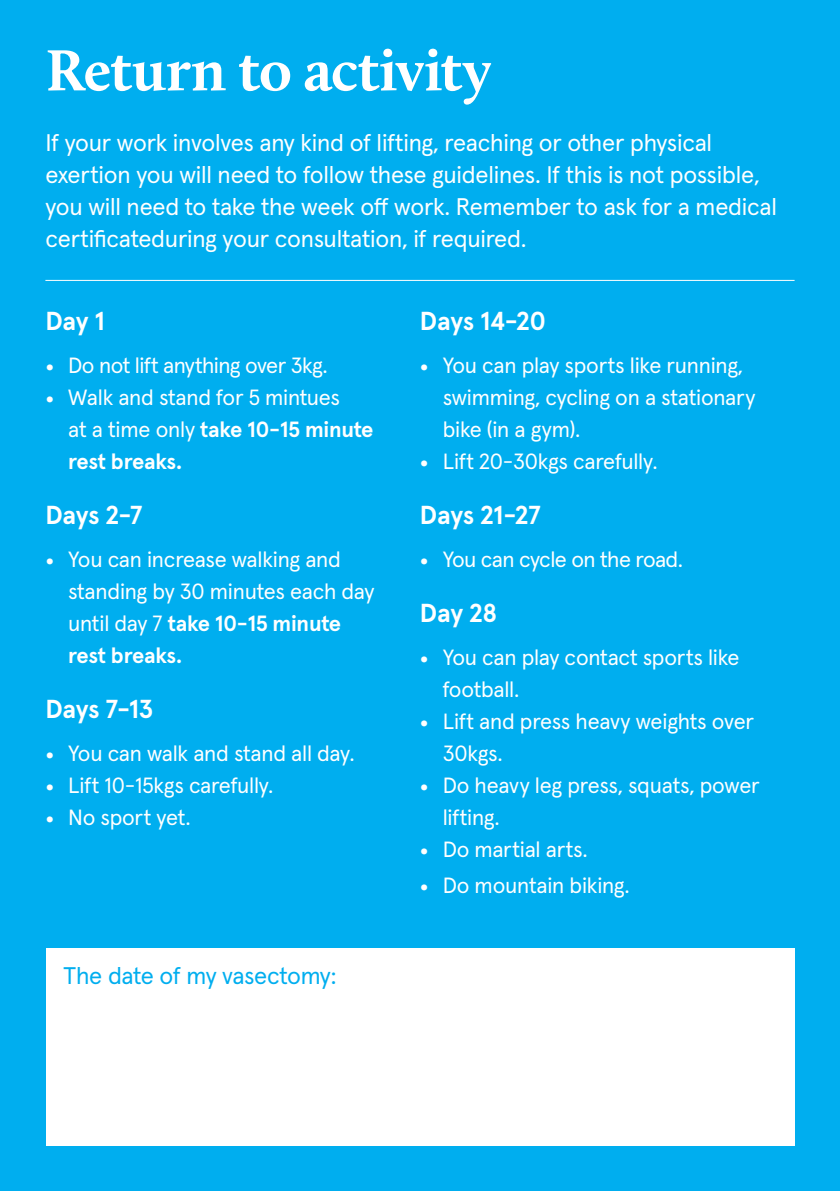
<style>
.page{position:relative;width:840px;height:1191px;background:#fff}
.page>*{position:absolute;margin:0;border:0;box-sizing:border-box;transform-origin:0 0}
.H1_1{font:700 60px "Calluna";letter-spacing:-.01em;color:#fff}
.H1_2_CYAN{font:700 26px "Apercu Pro";letter-spacing:-.015em;color:#fff}
.INTRO{font:24px/32px "Apercu Pro";letter-spacing:-.01em;color:#fff}
.INTRO-2{font:24px "Apercu Pro";letter-spacing:-.02em;color:#00aeef}
.t1{font:22px/32px "Apercu Pro";letter-spacing:-.01em;color:#fff}
.t2{font:22px "Apercu Pro";letter-spacing:-.03em;color:#fff}
.s1{font-family:"Filson Pro";font-weight:700}
.s2{font-weight:700}
</style>
<div class="page">
<div style="left:0;top:0;width:839px;height:1191px;background:#00aeef"></div>
<div style="left:46px;top:948px;width:748px;height:197px;background:#fff"></div>
<hr style="left:45px;top:280px;width:749px;height:1px;background:#fff">
<p class="H1_1" style="left:45px;top:33px;width:447px">Return to activity</p>
<p class="INTRO" style="left:45px;top:124px;width:732px">If your work involves any kind of lifting, reaching or other physical exertion you will need to follow these guidelines. If this is not possible, you will need to take the week off work. Remember to ask for a medical certificateduring your consultation, if required.</p>
<p class="H1_2_CYAN" style="left:45px;top:300px;width:61px">Day 1</p>
<p class="t1" style="left:45px;top:348px;width:284px"><span class="s1">•</span> Do not lift anything over 3kg.</p>
<p class="t1" style="left:68px;top:380px;width:307px;text-indent:-23px"><span class="s1">•</span> Walk and stand for 5 mintues<br>at a time only <span class="s2">take 10-15 minute rest breaks.</span></p>
<p class="H1_2_CYAN" style="left:45px;top:494px;width:99px">Days 2-7</p>
<p class="t1" style="left:68px;top:542px;width:308px;text-indent:-23px"><span class="s1">•</span> You can increase walking and standing by 30 minutes each day until day 7 <span class="s2">take 10-15 minute rest breaks.</span></p>
<p class="H1_2_CYAN" style="left:45px;top:688px;width:109px">Days 7-13</p>
<p class="t1" style="left:45px;top:736px;width:310px"><span class="s1">•</span> You can walk and stand all day.</p>
<p class="t1" style="left:45px;top:768px;width:229px"><span class="s1">•</span> Lift 10-15kgs carefully.</p>
<p class="t1" style="left:45px;top:800px;width:147px"><span class="s1">•</span> No sport yet.</p>
<p class="INTRO-2" style="left:63px;top:957px;width:275px">The date of my vasectomy:</p>
<p class="H1_2_CYAN" style="left:420px;top:300px;width:127px">Days 14-20</p>
<p class="t1" style="left:442px;top:348px;width:314px;text-indent:-23px"><span class="s1">•</span> You can play sports like running, swimming, cycling on a stationary bike (in a gym).</p>
<p class="t1" style="left:420px;top:444px;width:239px"><span class="s1">•</span> Lift 20-30kgs carefully.</p>
<p class="H1_2_CYAN" style="left:420px;top:494px;width:122px">Days 21-27</p>
<p class="t2" style="left:420px;top:542px;width:264px"><span class="s1">•</span> You can cycle on the road.</p>
<p class="H1_2_CYAN" style="left:420px;top:592px;width:78px">Day 28</p>
<p class="t1" style="left:442px;top:640px;width:298px;text-indent:-23px"><span class="s1">•</span> You can play contact sports like football.</p>
<p class="t1" style="left:442px;top:704px;width:313px;text-indent:-23px"><span class="s1">•</span> Lift and press heavy weights over<br>30kgs.</p>
<p class="t1" style="left:442px;top:768px;width:318px;text-indent:-23px"><span class="s1">•</span> Do heavy leg press, squats, power lifting.</p>
<p class="t1" style="left:420px;top:832px;width:169px"><span class="s1">•</span> Do martial arts.</p>
<p class="t1" style="left:420px;top:868px;width:211px"><span class="s1">•</span> Do mountain biking.</p>
</div>
